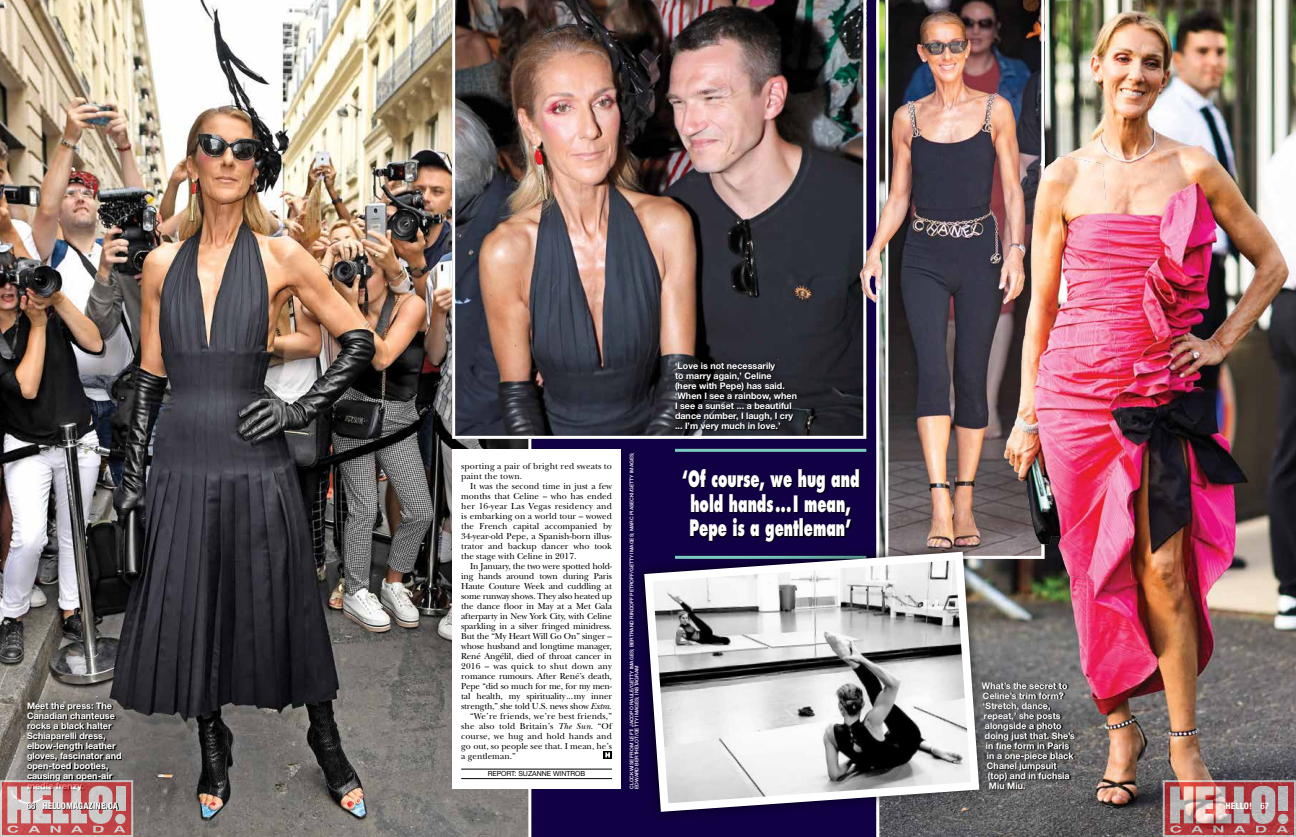
<style>
.page{position:relative;width:1296px;height:837px;background:#110043}
.page>*{position:absolute;margin:0;border:0;box-sizing:border-box;transform-origin:0 0}
.t1{font:800 22px/24.5px "Futura";color:#fff;text-align:center;scale:.6 1}
.t2{font:9px/10px "New Baskerville";letter-spacing:-.02em;color:#000;text-align:justify}
.t3{font:700 9px/10px "Helvetica Neue LT Std";color:#fff}
.t4{font:9px/10px "New Baskerville";letter-spacing:.015em;color:#000}
.t5{font:9px "New Baskerville";color:#000}
.t6{font:9px "New Baskerville";letter-spacing:.025em;color:#000}
.t7{font:800 condensed 9px "Helvetica Neue LT Std";letter-spacing:.01em;color:#fff}
.t8{font:7px "Helvetica Neue LT Std";color:#000}
.t9{font:500 5px/5px "Helvetica Neue LT Std";color:#fff}
.s1{font-style:italic}
.s2{font-weight:500}
</style>
<div class="page">
<img style="left:876px;top:0;width:420px;height:837px">
<img style="left:0;top:0;width:531px;height:837px">
<img style="left:452px;top:0;width:414px;height:439px">
<div style="left:452px;top:449px;width:169px;height:340px;background:#fff"></div>
<div style="left:667px;top:355px;width:138px;height:83px;background:#000;opacity:.75"></div>
<div style="left:974px;top:674px;width:108px;height:123px;background:#000;opacity:.75"></div>
<div style="left:19px;top:694px;width:111px;height:104px;background:#000;opacity:.75"></div>
<img style="left:885px;top:0;width:159px;height:540px">
<img style="left:988px;top:133px;width:184px;height:446px">
<hr style="left:675px;top:449px;width:191px;height:3px;background:#7cccbf">
<svg style="left:683px;top:469px;width:176px;height:71px"></svg>
<img style="left:709px;top:540px;width:282px;height:284px">
<svg style="left:640px;top:548px;width:344px;height:268px;background:#aaa9af"></svg>
<img style="left:841px;top:97px;width:85px;height:227px">
<svg style="left:603px;top:751px;width:9px;height:8px"></svg>
<svg style="left:605px;top:752px;width:5px;height:5px"></svg>
<hr style="left:461px;top:769px;width:151px;height:1px;background:#000">
<hr style="left:461px;top:778px;width:151px;height:1px;background:#000">
<svg style="left:0;top:780px;width:133px;height:57px;background:#c78d8d"></svg>
<svg style="left:1163px;top:780px;width:133px;height:57px;background:#ba7f80"></svg>
<svg style="left:28px;top:803px;width:8px;height:7px"></svg>
<svg style="left:44px;top:803px;width:75px;height:7px"></svg>
<p class="t3" style="left:27px;top:700px;width:96px">Meet the press: The<br>Canadian chanteuse rocks a black halter<br>Schiaparelli dress, elbow-length leather gloves, fascinator and open-toed booties, causing an open-air media frenzy.</p>
<p class="t4" style="left:461px;top:461px;width:152px">sporting a pair of bright red sweats to paint the town.</p>
<p class="t2" style="left:461px;top:481px;width:152px;text-indent:9px">It was the second time in just a few months that Celine – who has ended her 16-year Las Vegas residency and is embarking on a world tour – wowed the French capital accompanied by 34-year-old Pepe, a Spanish-born illus&shy;trator and backup dancer who took the stage with Celine in 2017.</p>
<p class="t2" style="left:470px;top:561px;width:143px">In January, the two were spotted hold-</p>
<p class="t2" style="left:461px;top:571px;width:152px">ing hands around town during Paris</p>
<p class="t2" style="left:461px;top:581px;width:152px">Haute Couture Week and cuddling at</p>
<p class="t2" style="left:461px;top:591px;width:152px">some runway shows. They also heated up</p>
<p class="t2" style="left:461px;top:601px;width:152px">the dance floor in May at a Met Gala</p>
<p class="t2" style="left:461px;top:611px;width:152px">afterparty in New York City, with Celine</p>
<p class="t2" style="left:461px;top:621px;width:152px">sparkling in a silver fringed minidress.</p>
<p class="t2" style="left:461px;top:631px;width:152px">But the “My Heart Will Go On” singer –</p>
<p class="t2" style="left:461px;top:641px;width:152px">whose husband and longtime manager,</p>
<p class="t2" style="left:461px;top:651px;width:152px">René Angélil, died of throat cancer in</p>
<p class="t6" style="left:461px;top:661px;width:152px">2016 – was quick to shut down any</p>
<p class="t2" style="left:461px;top:671px;width:152px">romance rumours. After René’s death,</p>
<p class="t2" style="left:461px;top:681px;width:152px">Pepe “did so much for me, for my men-</p>
<p class="t2" style="left:461px;top:691px;width:152px">tal health, my spirituality...my inner</p>
<p class="t2" style="left:461px;top:701px;width:152px">strength,” she told U.S. news show <span class="s1">Extra</span>.</p>
<p class="t4" style="left:470px;top:711px;width:143px">“We’re friends, we’re best friends,”</p>
<p class="t4" style="left:461px;top:721px;width:152px">she also told Britain’s <span class="s1">The Sun</span>. “Of</p>
<p class="t4" style="left:461px;top:731px;width:152px">course, we hug and hold hands and</p>
<p class="t5" style="left:461px;top:741px;width:152px">go out, so people see that. I mean, he’s</p>
<p class="t5" style="left:461px;top:751px;width:56px">a gentleman.”</p>
<p class="t8" style="left:488px;top:770px;width:99px">REPORT: SUZANNE WINTROB</p>
<p class="t9" style="left:629px;top:789px;width:338px;rotate:-90deg">CLOCKWISE FROM LEFT: JACOPO RAULE/GETTY IMAGES; BERTRAND RINDOFF PETROFF/GETTY IMAGES; MARC PIASECKI/GETTY IMAGES;<br>EDWARD BERTHELOT/GETTY IMAGES; INSTAGRAM</p>
<p class="t3" style="left:675px;top:360px;width:124px">‘Love is not necessarily<br>to marry again,’ Celine<br>(here with Pepe) has said. ‘When I see a rainbow, when<br>I see a sunset ... a beautiful dance number, I laugh, I cry ... I’m very much in love.’</p>
<h1 class="t1" style="left:682px;top:467px;width:298px">‘Of course, we hug and hold hands... I mean,<br>Pepe is a gentleman’</h1>
<p class="t3" style="left:982px;top:680px;width:87px">What’s the secret to</p>
<p class="t3" style="left:983px;top:690px;width:82px">Celine’s trim form?</p>
<p class="t3" style="left:983px;top:700px;width:69px">‘Stretch, dance,</p>
<p class="t3" style="left:984px;top:710px;width:78px">repeat,’ she posts</p>
<p class="t3" style="left:985px;top:720px;width:78px">alongside a photo</p>
<p class="t3" style="left:985px;top:730px;width:91px">doing just that. She’s</p>
<p class="t3" style="left:986px;top:740px;width:85px">in fine form in Paris</p>
<p class="t3" style="left:987px;top:750px;width:88px">in a one-piece black</p>
<p class="t3" style="left:987px;top:760px;width:71px">Chanel jumpsuit</p>
<p class="t3" style="left:988px;top:770px;width:83px">(top) and in fuchsia</p>
<p class="t3" style="left:989px;top:780px;width:38px">Miu Miu.</p>
<p class="t7" style="left:27px;top:800px;width:93px"><span class="s2">66</span> HELLOMAGAZINE.CA</p>
<p class="t7" style="left:1226px;top:800px;width:45px">HELLO! <span class="s2">67</span></p>
</div>
